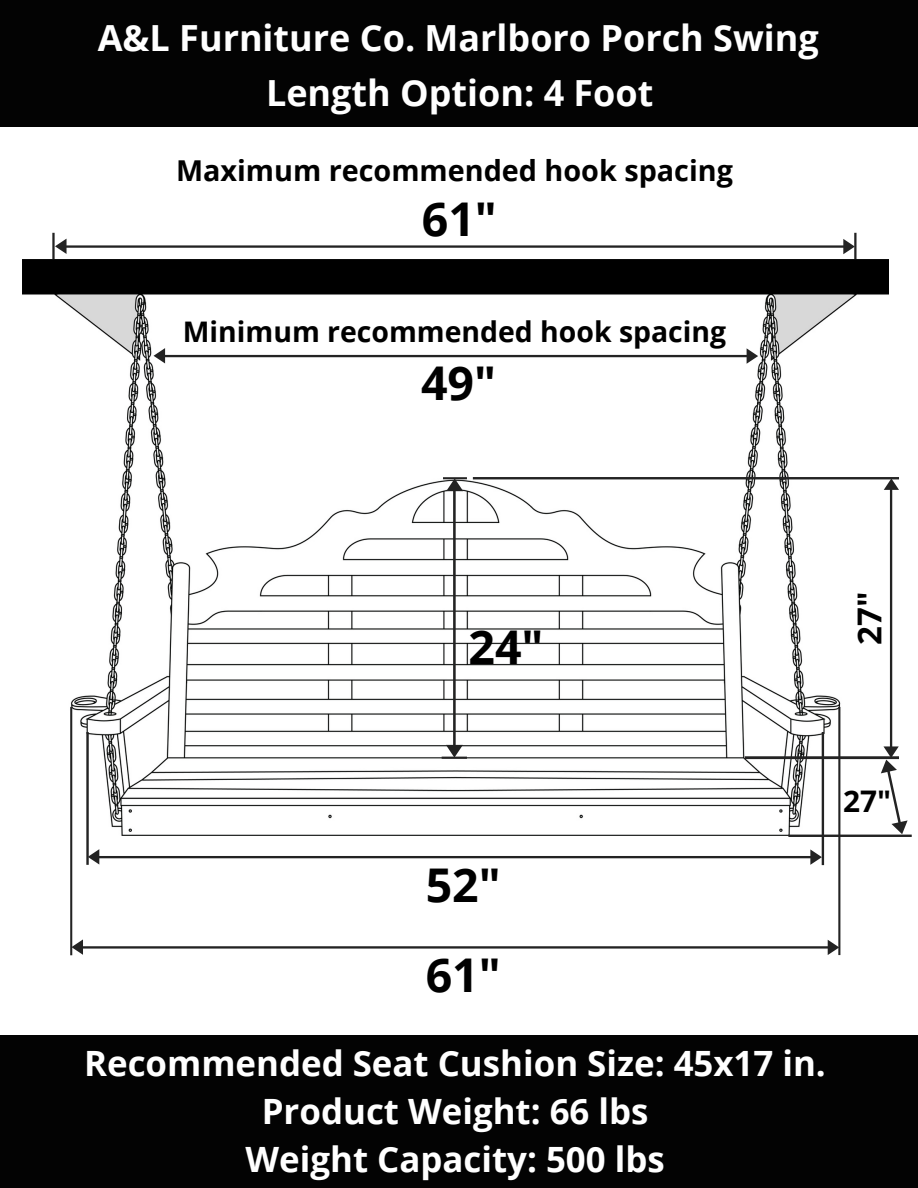
<style>
.page{position:relative;width:918px;height:1188px;background:#fff}
.page>*{position:absolute;margin:0;border:0;box-sizing:border-box;transform-origin:0 0}
.t1{font:700 46.5px "Open Sans";color:#000}
.t2{font:700 36px "Open Sans";color:#fff}
.t3{font:700 34.8px "Open Sans";color:#fff}
.t4{font:700 33px "Open Sans";color:#000}
.t5{font:700 29.85px "Open Sans";color:#000}
.t6{font:700 28.8px "Open Sans";color:#000}
.t7{font:700 28.35px "Open Sans";color:#000}
</style>
<div class="page">
<div style="left:0;top:0;width:918px;height:127px;background:#030303"></div>
<div style="left:0;top:1035px;width:918px;height:153px;background:#030303"></div>
<img style="left:23px;top:259px;width:866px;height:218px">
<svg style="left:154px;top:348px;width:604px;height:16px"></svg>
<svg style="left:70px;top:477px;width:842px;height:478px"></svg>
<svg style="left:52px;top:233px;width:805px;height:26px"></svg>
<p class="t2" style="left:98px;top:13px;width:722px">A&amp;L Furniture Co. Marlboro Porch Swing</p>
<p class="t2" style="left:266px;top:67px;width:389px">Length Option: 4 Foot</p>
<p class="t6" style="left:176px;top:150px;width:558px">Maximum recommended hook spacing</p>
<p class="t1" style="left:422px;top:186px;width:77px">61"</p>
<p class="t7" style="left:183px;top:312px;width:545px">Minimum recommended hook spacing</p>
<p class="t1" style="left:421px;top:351px;width:77px">49"</p>
<p class="t1" style="left:469px;top:615px;width:77px">24"</p>
<p class="t4" style="left:846px;top:645px;width:55px;rotate:-90deg">27"</p>
<p class="t1" style="left:426px;top:852px;width:77px">52"</p>
<p class="t1" style="left:426px;top:942px;width:77px">61"</p>
<p class="t5" style="left:843px;top:780px;width:50px">27"</p>
<p class="t3" style="left:84px;top:1039px;width:743px">Recommended Seat Cushion Size: 45x17 in.</p>
<p class="t3" style="left:262px;top:1087px;width:388px">Product Weight: 66 lbs</p>
<p class="t3" style="left:246px;top:1135px;width:421px">Weight Capacity: 500 lbs</p>
</div>
